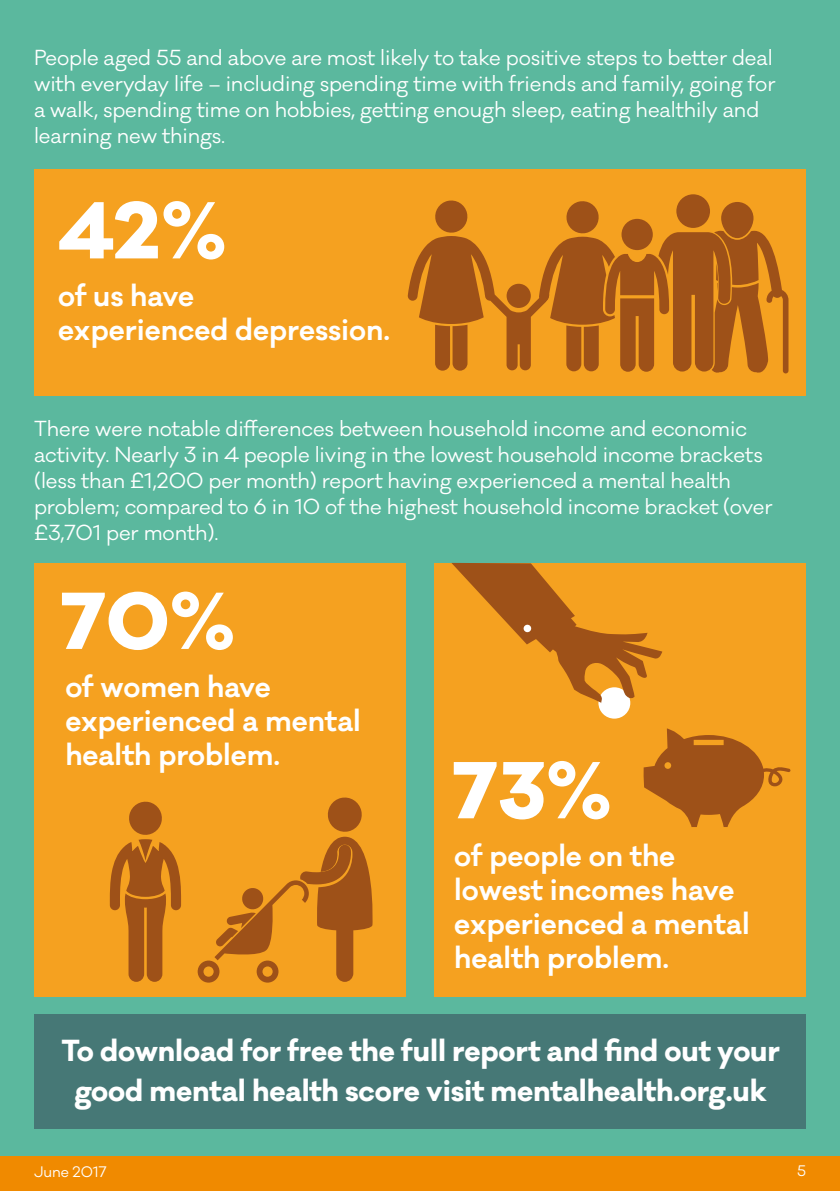
<style>
.page{position:relative;width:840px;height:1191px;background:#fff}
.page>*{position:absolute;margin:0;border:0;box-sizing:border-box;transform-origin:0 0}
.t1{font:800 74px "Galano Classic";color:#fff}
.t2{font:600 28px/34px "Galano Classic";color:#fff}
.t3{font:700 28px/40px "Galano Classic";letter-spacing:-.005em;color:#fff;text-align:center}
.t4{font:20px/26px "Galano Classic";letter-spacing:-.005em;color:#fff}
.t5{font:14px "Galano Classic";letter-spacing:-.005em;color:#fff}
</style>
<div class="page">
<div style="left:0;top:0;width:839px;height:1182px;background:#5bb89e"></div>
<div style="left:0;top:1157px;width:839px;height:34px;background:#f08a00"></div>
<div style="left:35px;top:169px;width:770px;height:227px;background:#f5a120"></div>
<div style="left:676px;top:194px;width:33px;height:34px;background:#9e5118;border-radius:50%"></div>
<svg style="left:407px;top:199px;width:381px;height:175px"></svg>
<div style="left:34px;top:563px;width:371px;height:433px;background:#f5a120"></div>
<svg style="left:110px;top:801px;width:71px;height:180px"></svg>
<svg style="left:197px;top:797px;width:176px;height:185px"></svg>
<div style="left:434px;top:563px;width:370px;height:433px;background:#f5a120"></div>
<div style="left:598px;top:687px;width:32px;height:31px;background:#fff;border-radius:50%"></div>
<svg style="left:451px;top:563px;width:211px;height:141px"></svg>
<div style="left:523px;top:624px;width:8px;height:8px;background:#fff;border-radius:50%"></div>
<svg style="left:643px;top:728px;width:147px;height:99px"></svg>
<div style="left:35px;top:1014px;width:770px;height:114px;background:#467876"></div>
<p class="t4" style="left:34px;top:45px;width:742px">People aged 55 and above are most likely to take positive steps to better deal with everyday life – including spending time with friends and family, going for a walk, spending time on hobbies, getting enough sleep, eating healthily and learning new things.</p>
<h1 class="t1" style="left:58px;top:180px;width:170px">42%</h1>
<h2 class="t2" style="left:58px;top:279px;width:333px">of us have<br>experienced depression.</h2>
<p class="t4" style="left:34px;top:415px;width:739px">There were notable differences between household income and economic activity. Nearly 3 in 4 people living in the lowest household income brackets (less than £1,200 per month) report having experienced a mental health problem; compared to 6 in 10 of the highest household income bracket (over £3,701 per month).</p>
<h1 class="t1" style="left:60px;top:571px;width:177px">70%</h1>
<h2 class="t2" style="left:65px;top:669px;width:297px">of women have experienced a mental health problem.</h2>
<h1 class="t1" style="left:451px;top:740px;width:162px">73%</h1>
<h2 class="t2" style="left:454px;top:839px;width:297px">of people on the lowest incomes have experienced a mental health problem.</h2>
<h2 class="t3" style="left:61px;top:1030px;width:719px">To download for free the full report and find out your good mental health score visit mentalhealth.org.uk</h2>
<p class="t5" style="left:34px;top:1162px;width:74px">June 2017</p>
<p class="t5" style="left:796px;top:1162px;width:10px">5</p>
</div>
